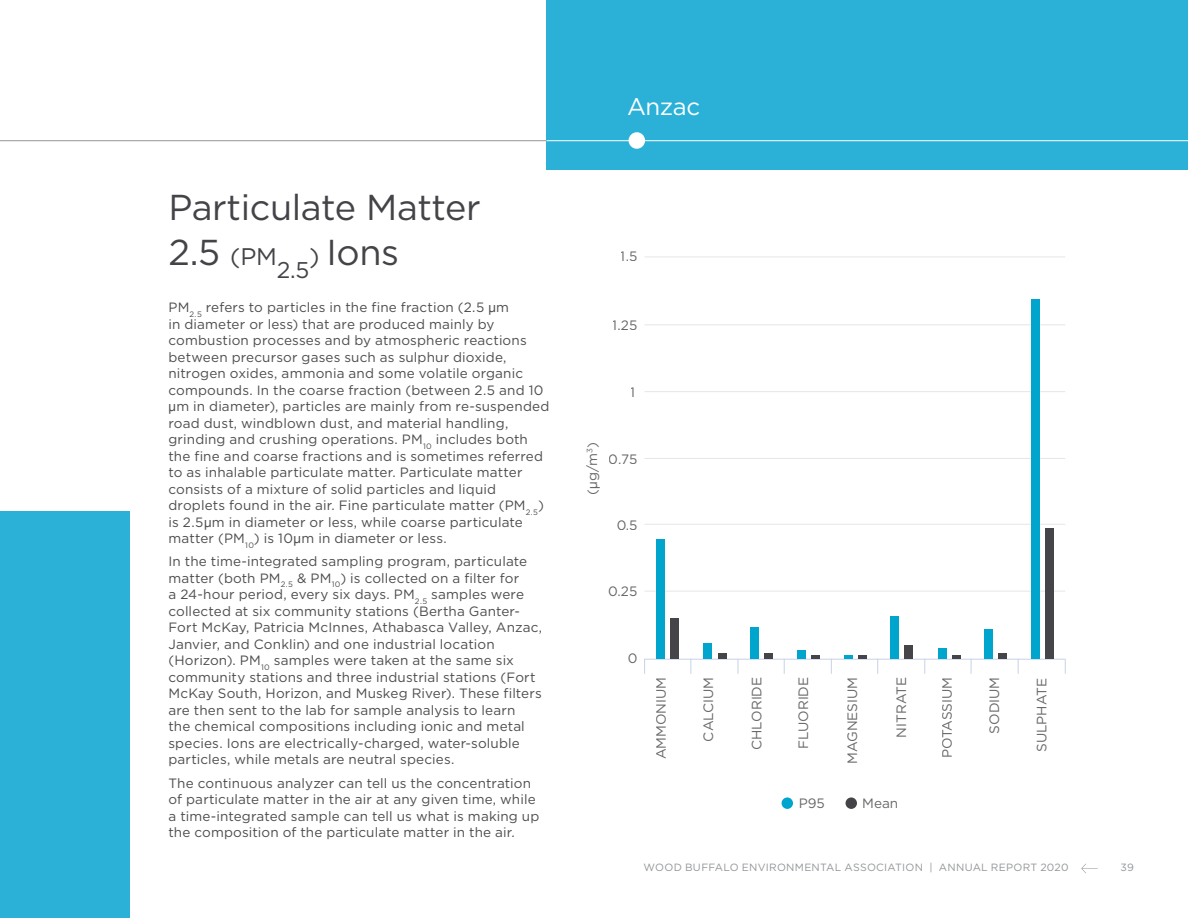
<style>
.page{position:relative;width:1188px;height:918px;background:#fff}
.page>*{position:absolute;margin:0;border:0;box-sizing:border-box;transform-origin:0 0}
.t1{font:36px/45px "Gotham HTF";letter-spacing:-.01em;color:#434348}
.t2{font:24px "Gotham HTF";letter-spacing:-.015em;color:#fff}
.t3{font:22.8px "Gotham HTF";color:#434348}
.t4{font:13.65px "Gotham HTF";color:#676767}
.t5{font:13.65px "Gotham";color:#676767}
.t6{font:13.65px "Gotham HTF";color:#676868}
.t7{font:13.5px/16.5px "Gotham HTF";letter-spacing:.01em;color:#4d4d4f}
.t8{font:10.5px "Gotham HTF";letter-spacing:.025em;color:#939598}
.s1{font-size:24px}
.s2{font-family:"Helvetica Neue"}
</style>
<div class="page">
<div style="left:0;top:511px;width:130px;height:407px;background:#2bb1d8"></div>
<hr style="left:645px;top:591px;width:420px;height:1px;background:#e6e6e6">
<hr style="left:645px;top:524px;width:420px;height:1px;background:#e6e6e6">
<hr style="left:645px;top:458px;width:420px;height:1px;background:#e6e6e6">
<hr style="left:645px;top:391px;width:420px;height:1px;background:#e6e6e6">
<hr style="left:645px;top:324px;width:420px;height:1px;background:#e6e6e6">
<hr style="left:645px;top:256px;width:420px;height:1px;background:#e6e6e6">
<svg style="left:690px;top:660px;width:1px;height:14px"></svg>
<svg style="left:737px;top:660px;width:2px;height:14px"></svg>
<svg style="left:784px;top:660px;width:1px;height:14px"></svg>
<svg style="left:831px;top:660px;width:1px;height:14px"></svg>
<svg style="left:877px;top:660px;width:1px;height:14px"></svg>
<svg style="left:924px;top:660px;width:1px;height:14px"></svg>
<svg style="left:971px;top:660px;width:1px;height:14px"></svg>
<svg style="left:1018px;top:660px;width:1px;height:14px"></svg>
<svg style="left:1065px;top:659px;width:1px;height:15px"></svg>
<svg style="left:644px;top:659px;width:1px;height:15px"></svg>
<hr style="left:645px;top:659px;width:420px;height:1px;background:#ccd6eb">
<div style="left:782px;top:797px;width:11px;height:12px;background:#00a5ce;border-radius:50%"></div>
<div style="left:846px;top:797px;width:11px;height:12px;background:#434348;border-radius:50%"></div>
<div style="left:656px;top:539px;width:9px;height:120px;background:#00a5ce"></div>
<div style="left:703px;top:643px;width:9px;height:16px;background:#00a5ce"></div>
<div style="left:750px;top:627px;width:9px;height:32px;background:#00a5ce"></div>
<div style="left:797px;top:650px;width:9px;height:9px;background:#00a5ce"></div>
<div style="left:890px;top:616px;width:9px;height:43px;background:#00a5ce"></div>
<div style="left:938px;top:648px;width:9px;height:11px;background:#00a5ce"></div>
<div style="left:984px;top:629px;width:9px;height:30px;background:#00a5ce"></div>
<div style="left:1031px;top:299px;width:9px;height:360px;background:#00a5ce"></div>
<div style="left:670px;top:618px;width:9px;height:41px;background:#444449"></div>
<div style="left:718px;top:653px;width:9px;height:6px;background:#444449"></div>
<div style="left:764px;top:653px;width:9px;height:6px;background:#444449"></div>
<svg style="left:811px;top:656px;width:9px;height:3px"></svg>
<svg style="left:844px;top:656px;width:23px;height:3px"></svg>
<div style="left:904px;top:645px;width:9px;height:14px;background:#444449"></div>
<svg style="left:952px;top:656px;width:8px;height:3px"></svg>
<div style="left:998px;top:653px;width:9px;height:6px;background:#444449"></div>
<div style="left:1045px;top:528px;width:9px;height:131px;background:#444449"></div>
<hr style="left:0;top:140px;width:546px;height:1px;background:#939598">
<div style="left:546px;top:0;width:642px;height:170px;background:#2bb1d8"></div>
<hr style="left:546px;top:140px;width:642px;height:1px;background:#fff">
<div style="left:629px;top:132px;width:16px;height:17px;background:#fff;border-radius:50%"></div>
<svg style="left:1081px;top:864px;width:17px;height:9px"></svg>
<h1 class="t1" style="left:168px;top:185px;width:314px">Particulate Matter<br>2.5 <span class="s1">(PM</span></h1>
<h1 class="t1" style="left:309px;top:230px;width:91px"><span class="s1">)</span> Ions</h1>
<h3 class="t3" style="left:277px;top:258px;width:34px">2.5</h3>
<p class="t7" style="left:168px;top:299px;width:382px">PM<sub>2.5</sub> refers to particles in the fine fraction (2.5 <span class="s2">µ</span>m<br>in diameter or less) that are produced mainly by combustion processes and by atmospheric reactions between precursor gases such as sulphur dioxide, nitrogen oxides, ammonia and some volatile organic compounds. In the coarse fraction (between 2.5 and 10 <span class="s2">µ</span>m in diameter), particles are mainly from re-suspended road dust, windblown dust, and material handling, grinding and crushing operations. PM<sub>10</sub> includes both the fine and coarse fractions and is sometimes referred to as inhalable particulate matter. Particulate matter consists of a mixture of solid particles and liquid droplets found in the air. Fine particulate matter (PM<sub>2.5</sub>) is 2.5<span class="s2">µ</span>m in diameter or less, while coarse particulate matter (PM<sub>10</sub>) is 10<span class="s2">µ</span>m in diameter or less.</p>
<p class="t7" style="left:168px;top:553px;width:375px">In the time-integrated sampling program, particulate matter (both PM<sub>2.5</sub> &amp; PM<sub>10</sub>) is collected on a filter for<br>a 24-hour period, every six days. PM<sub>2.5</sub> samples were collected at six community stations (Bertha Ganter-Fort McKay, Patricia McInnes, Athabasca Valley, Anzac, Janvier, and Conklin) and one industrial location (Horizon). PM<sub>10</sub> samples were taken at the same six community stations and three industrial stations (Fort McKay South, Horizon, and Muskeg River). These filters are then sent to the lab for sample analysis to learn<br>the chemical compositions including ionic and metal species. Ions are electrically-charged, water-soluble particles, while metals are neutral species.</p>
<p class="t7" style="left:168px;top:774px;width:372px">The continuous analyzer can tell us the concentration of particulate matter in the air at any given time, while a time-integrated sample can tell us what is making up the composition of the particulate matter in the air.</p>
<h2 class="t2" style="left:627px;top:93px;width:75px">Anzac</h2>
<p class="t5" style="left:621px;top:248px;width:18px">1.5</p>
<p class="t5" style="left:613px;top:317px;width:26px">1.25</p>
<p class="t5" style="left:631px;top:384px;width:6px">1</p>
<p class="t6" style="left:585px;top:495px;width:54px;rotate:-90deg">(<span class="s2">µ</span>g/m<sup>3</sup>)</p>
<p class="t5" style="left:609px;top:451px;width:30px">0.75</p>
<p class="t5" style="left:616px;top:517px;width:23px">0.5</p>
<p class="t5" style="left:608px;top:584px;width:31px">0.25</p>
<p class="t5" style="left:628px;top:651px;width:11px">0</p>
<p class="t4" style="left:654px;top:759px;width:84px;rotate:-90deg">AMMONIUM</p>
<p class="t4" style="left:701px;top:742px;width:66px;rotate:-90deg">CALCIUM</p>
<p class="t4" style="left:749px;top:750px;width:75px;rotate:-90deg">CHLORIDE</p>
<p class="t4" style="left:796px;top:749px;width:74px;rotate:-90deg">FLUORIDE</p>
<p class="t4" style="left:845px;top:764px;width:89px;rotate:-90deg">MAGNESIUM</p>
<p class="t4" style="left:894px;top:738px;width:62px;rotate:-90deg">NITRATE</p>
<p class="t4" style="left:940px;top:758px;width:83px;rotate:-90deg">POTASSIUM</p>
<p class="t4" style="left:987px;top:734px;width:58px;rotate:-90deg">SODIUM</p>
<p class="t4" style="left:1034px;top:752px;width:76px;rotate:-90deg">SULPHATE</p>
<p class="t6" style="left:799px;top:796px;width:28px">P95</p>
<p class="t6" style="left:862px;top:796px;width:38px">Mean</p>
<p class="t8" style="left:644px;top:862px;width:426px">WOOD BUFFALO ENVIRONMENTAL ASSOCIATION | ANNUAL REPORT 2020</p>
<p class="t8" style="left:1121px;top:862px;width:15px">39</p>
</div>
